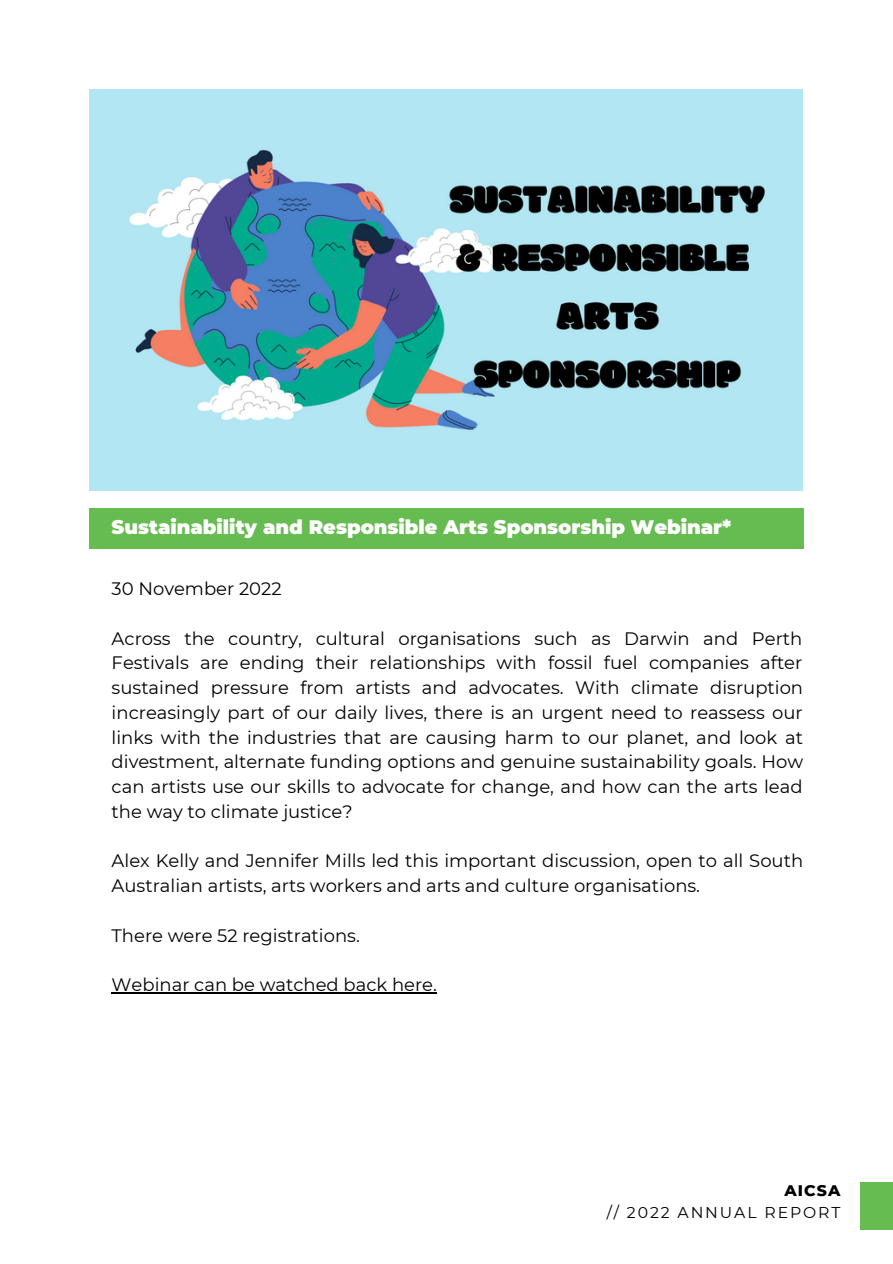
<style>
.page{position:relative;width:893px;height:1264px;background:#fff}
.page>*{position:absolute;margin:0;border:0;box-sizing:border-box;transform-origin:0 0}
.t1{font:900 19.5px "Montserrat";color:#fff}
.t2{font:18px/24.8px "Montserrat";color:#000;text-align:justify}
.t3{font:15.75px "Montserrat";letter-spacing:.12em;color:#000}
.t4{font:800 15.75px "Montserrat";letter-spacing:.07em;color:#000}
</style>
<div class="page">
<div style="left:89px;top:508px;width:714px;height:40px;background:#66bb51"></div>
<div style="left:860px;top:1181px;width:32px;height:48px;background:#66bb51"></div>
<img style="left:89px;top:89px;width:713px;height:402px">
<hr style="left:112px;top:992px;width:325px;height:1px;background:#000">
<p class="t1" style="left:112px;top:514px;width:621px">Sustainability and Responsible Arts Sponsorship Webinar*</p>
<p class="t2" style="left:112px;top:576px;width:171px">30 November 2022</p>
<p class="t2" style="left:112px;top:626px;width:693px">Across the country, cultural organisations such as Darwin and Perth Festivals are ending their relationships with fossil fuel companies after sustained pressure from artists and advocates. With climate disruption increasingly part of our daily lives, there is an urgent need to reassess our links with the industries that are causing harm to our planet, and look at divestment, alternate funding options and genuine sustainability goals. How can artists use our skills to advocate for change, and how can the arts lead the way to climate justice?</p>
<p class="t2" style="left:112px;top:848px;width:693px">Alex Kelly and Jennifer Mills led this important discussion, open to all South<br>Australian artists, arts workers and arts and culture organisations.</p>
<p class="t2" style="left:112px;top:922px;width:250px">There were 52 registrations.</p>
<p class="t2" style="left:112px;top:972px;width:327px">Webinar can be watched back here.</p>
<p class="t4" style="left:784px;top:1180px;width:57px">AICSA</p>
<p class="t3" style="left:606px;top:1203px;width:235px">// 2022 ANNUAL REPORT</p>
</div>
